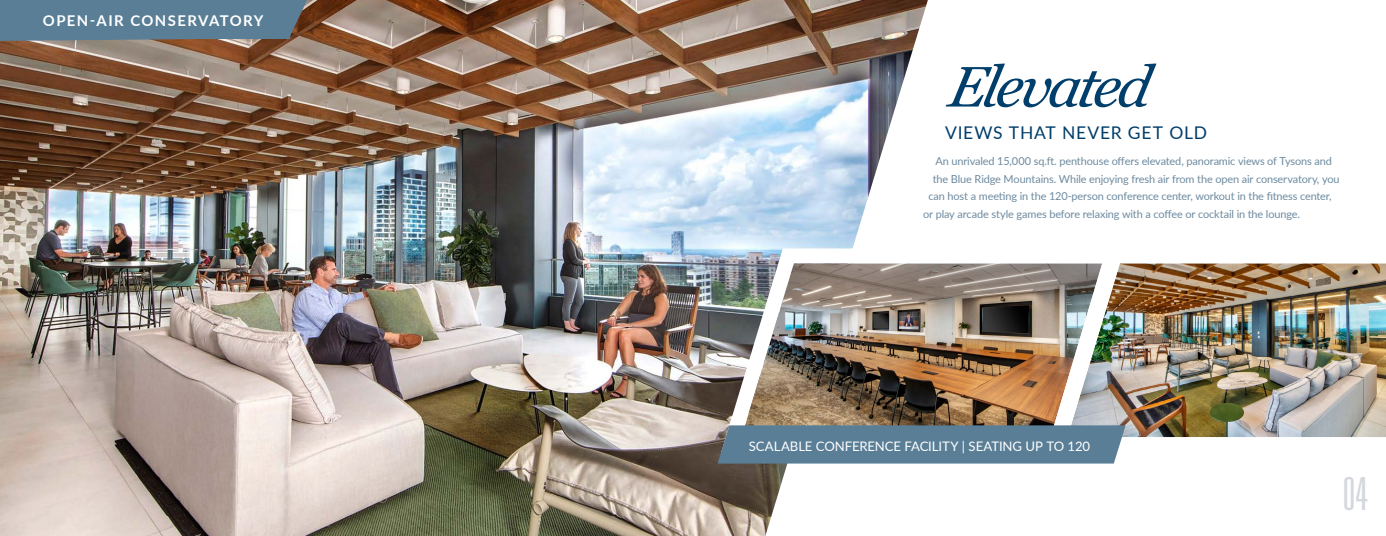
<style>
.page{position:relative;width:1386px;height:536px;background:#fff}
.page>*{position:absolute;margin:0;border:0;box-sizing:border-box;transform-origin:0 0}
.t1{font:italic 56.88px "Georgia";color:#003e6b}
.t2{font:300 ultra-condensed 45.5px "Univers LT Std";color:#d4d8de}
.t3{font:17.5px "Lato";letter-spacing:.045em;color:#003e6b}
.t4{font:700 14.88px "Lato";letter-spacing:.095em;color:#fff}
.t5{font:13.12px "Lato";letter-spacing:-.005em;color:#fff}
.t6{font:10.94px "Lato";letter-spacing:-.015em;color:#6d8a9f}
</style>
<div class="page">
<img style="left:0;top:0;width:928px;height:536px">
<img style="left:711px;top:237px;width:326px;height:226px">
<img style="left:1037px;top:263px;width:349px;height:174px">
<svg style="left:0;top:0;width:307px;height:41px;background:#6f6f6f"></svg>
<div style="left:0;top:0;width:289px;height:38px;background:#597e96"></div>
<div style="left:718px;top:425px;width:408px;height:38px;background:#597e96"></div>
<h3 class="t4" style="left:43px;top:9px;width:222px">OPEN-AIR CONSERVATORY</h3>
<h1 class="t1" style="left:947px;top:51px;width:216px">Elevated</h1>
<h3 class="t3" style="left:945px;top:120px;width:264px">VIEWS THAT NEVER GET OLD</h3>
<p class="t6" style="left:935px;top:153px;width:398px">An unrivaled 15,000 sq.ft. penthouse offers elevated, panoramic views of Tysons and</p>
<p class="t6" style="left:933px;top:171px;width:408px">the Blue Ridge Mountains. While enjoying fresh air from the open air conservatory, you</p>
<p class="t6" style="left:928px;top:188px;width:405px">can host a meeting in the 120-person conference center, workout in the fitness center,</p>
<p class="t6" style="left:923px;top:206px;width:378px">or play arcade style games before relaxing with a coffee or cocktail in the lounge.</p>
<p class="t5" style="left:749px;top:436px;width:343px">SCALABLE CONFERENCE FACILITY | SEATING UP TO 120</p>
<h2 class="t2" style="left:1343px;top:470px;width:27px">04</h2>
</div>
